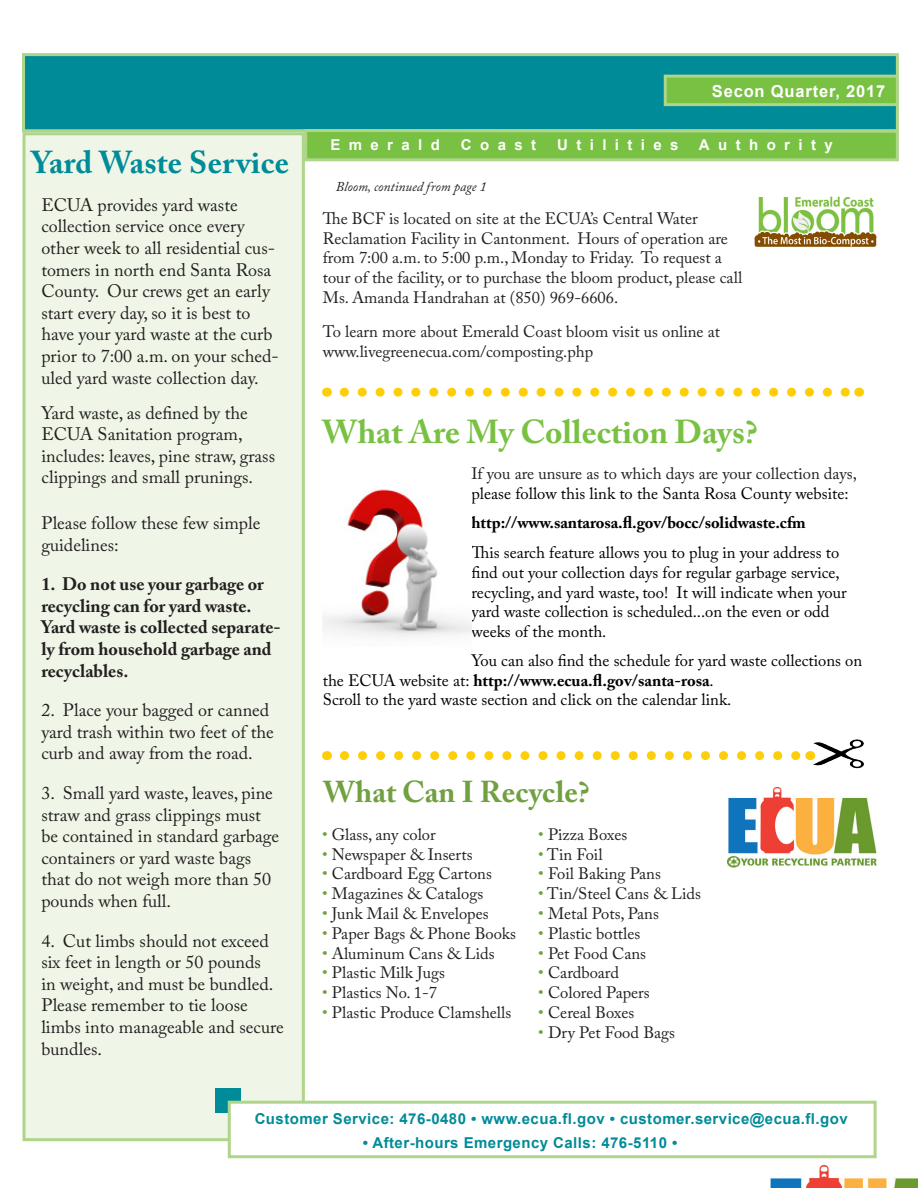
<style>
.page{position:relative;width:918px;height:1188px;background:#fff}
.page>*{position:absolute;margin:0;border:0;box-sizing:border-box;transform-origin:0 0}
.t1{font:700 33px "Adobe Caslon Pro";color:#79c142}
.t2{font:700 31.5px "Adobe Caslon Pro";letter-spacing:.01em;color:#008b98}
.t3{font:700 30px "Adobe Caslon Pro";color:#70a040}
.t4{font:18px/21.6px "Adobe Caslon Pro";color:#231f20}
.t5{font:700 18px/21.6px "Adobe Caslon Pro";color:#231f20}
.t6{font:16.5px/19.8px "Adobe Caslon Pro";color:#231f20}
.t7{font:16.5px/19.8px "Adobe Caslon Pro";color:#000}
.t8{font:700 16.5px "Adobe Caslon Pro";letter-spacing:-.005em;color:#000}
.t9{font:700 16.5px "Arial";letter-spacing:.05em;color:#fff}
.t10{font:700 15px "Arial";letter-spacing:.03em;color:#008b98}
.t11{font:700 15px "Arial";letter-spacing:.56em;color:#fff}
.t12{font:italic 13.5px "Adobe Caslon Pro";color:#231f20}
.s1{color:#000}
.s2{font-weight:700}
.s3{color:#70a040}
</style>
<div class="page">
<div style="left:24px;top:134px;width:279px;height:1006px;background:#eff6e8"></div>
<div style="left:22px;top:132px;width:283px;height:1009px;border:3px solid #aed589"></div>
<div style="left:22px;top:53px;width:877px;height:79px;background:#008b98;border:3px solid #aed589"></div>
<svg style="left:303px;top:127px;width:596px;height:36px;background:#81c45c"></svg>
<div style="left:664px;top:75px;width:235px;height:31px;background:#79c142;border:3px solid #aed589"></div>
<div style="left:215px;top:1089px;width:25px;height:24px;background:#008b98"></div>
<div style="left:228px;top:1101px;width:649px;height:57px;background:#fff;border:3px solid #aed589"></div>
<img style="left:322px;top:489px;width:150px;height:149px">
<svg style="left:344px;top:751px;width:457px;height:9px"></svg>
<img style="left:812px;top:739px;width:52px;height:30px">
<svg style="left:344px;top:388px;width:506px;height:9px"></svg>
<img style="left:727px;top:788px;width:150px;height:79px">
<img style="left:754px;top:196px;width:123px;height:51px">
<img style="left:770px;top:1165px;width:148px;height:23px">
<p class="t2" style="left:32px;top:144px;width:259px">Yard Waste Service</p>
<p class="t4" style="left:41px;top:194px;width:239px">ECUA provides yard waste collection service once every other week to all residential cus&shy;tomers in north end Santa Rosa<br>County. Our crews get an early start every day, so it is best to have your yard waste at the curb prior to 7:00 a.m. on your sched&shy;uled yard waste collection day.</p>
<p class="t4" style="left:41px;top:402px;width:235px">Yard waste, as defined by the<br>ECUA Sanitation program, includes: leaves, pine straw, grass clippings and small prunings.</p>
<p class="t4" style="left:41px;top:512px;width:221px">Please follow these few simple guidelines:</p>
<p class="t5" style="left:41px;top:573px;width:241px">1. Do not use your garbage or recycling can for yard waste.<br>Yard waste is collected separate&shy;ly from household garbage and recyclables.</p>
<p class="t4" style="left:41px;top:699px;width:234px">2. Place your bagged or canned yard trash within two feet of the curb and away from the road.</p>
<p class="t4" style="left:41px;top:782px;width:239px">3. Small yard waste, leaves, pine straw and grass clippings must be contained in standard garbage containers or yard waste bags that do not weigh more than 50 pounds when full.</p>
<p class="t4" style="left:41px;top:930px;width:244px">4. Cut limbs should not exceed six feet in length or 50 pounds<br>in weight, and must be bundled.<br>Please remember to tie loose limbs into manageable and secure bundles.</p>
<p class="t9" style="left:712px;top:80px;width:175px">Secon Quarter, 2017</p>
<p class="t11" style="left:330px;top:135px;width:111px">Emerald</p>
<p class="t11" style="left:461px;top:135px;width:77px">Coast</p>
<p class="t11" style="left:557px;top:135px;width:123px">Utilities</p>
<p class="t11" style="left:699px;top:135px;width:135px">Authority</p>
<p class="t12" style="left:336px;top:179px;width:152px">Bloom, continued from page 1</p>
<p class="t6" style="left:323px;top:208px;width:421px">The BCF is located on site at the ECUA’s Central Water Reclamation Facility in Cantonment. Hours of operation are from 7:00 a.m. to 5:00 p.m., Monday to Friday. To request a tour of the facility, or to purchase the bloom product, please call Ms. Amanda Handrahan at (850) 969-6606.</p>
<p class="t6" style="left:323px;top:322px;width:399px">To learn more about Emerald Coast bloom visit us online at www.livegreenecua.com/composting.php</p>
<p class="t1" style="left:322px;top:412px;width:437px">What Are My Collection Days?</p>
<p class="t6" style="left:472px;top:464px;width:387px">If you are unsure as to which days are your collection days, <span class="s1">please follow this link to the Santa Rosa County website:</span></p>
<p class="t8" style="left:472px;top:512px;width:336px">http://www.santarosa.fl.gov/bocc/solidwaste.cfm</p>
<p class="t7" style="left:472px;top:542px;width:377px">This search feature allows you to plug in your address to find out your collection days for regular garbage service, recycling, and yard waste, too! It will indicate when your yard waste collection is scheduled...on the even or odd weeks of the month.</p>
<p class="t7" style="left:323px;top:650px;width:541px;text-indent:149px">You can also find the schedule for yard waste collections on the ECUA website at: <span class="s2">http://www.ecua.fl.gov/santa-rosa</span>.<br>Scroll to the yard waste section and click on the calendar link.</p>
<p class="t3" style="left:323px;top:774px;width:268px">What Can I Recycle?</p>
<p class="t6" style="left:322px;top:824px;width:115px"><span class="s3">•</span> Glass, any color</p>
<p class="t6" style="left:322px;top:844px;width:152px"><span class="s3">•</span> Newspaper &amp; Inserts</p>
<p class="t6" style="left:322px;top:864px;width:171px"><span class="s3">•</span> Cardboard Egg Cartons</p>
<p class="t6" style="left:322px;top:884px;width:163px"><span class="s3">•</span> Magazines &amp; Catalogs</p>
<p class="t6" style="left:322px;top:903px;width:168px"><span class="s3">•</span> Junk Mail &amp; Envelopes</p>
<p class="t6" style="left:322px;top:923px;width:196px"><span class="s3">•</span> Paper Bags &amp; Phone Books</p>
<p class="t6" style="left:322px;top:943px;width:174px"><span class="s3">•</span> Aluminum Cans &amp; Lids</p>
<p class="t6" style="left:322px;top:963px;width:124px"><span class="s3">•</span> Plastic Milk Jugs</p>
<p class="t6" style="left:322px;top:983px;width:116px"><span class="s3">•</span> Plastics No. 1-7</p>
<p class="t6" style="left:322px;top:1002px;width:191px"><span class="s3">•</span> Plastic Produce Clamshells</p>
<p class="t6" style="left:538px;top:824px;width:91px"><span class="s3">•</span> Pizza Boxes</p>
<p class="t6" style="left:538px;top:844px;width:66px"><span class="s3">•</span> Tin Foil</p>
<p class="t6" style="left:538px;top:864px;width:124px"><span class="s3">•</span> Foil Baking Pans</p>
<p class="t6" style="left:538px;top:884px;width:164px"><span class="s3">•</span> Tin/Steel Cans &amp; Lids</p>
<p class="t6" style="left:538px;top:903px;width:122px"><span class="s3">•</span> Metal Pots, Pans</p>
<p class="t6" style="left:538px;top:923px;width:104px"><span class="s3">•</span> Plastic bottles</p>
<p class="t6" style="left:538px;top:943px;width:109px"><span class="s3">•</span> Pet Food Cans</p>
<p class="t6" style="left:538px;top:963px;width:82px"><span class="s3">•</span> Cardboard</p>
<p class="t6" style="left:538px;top:983px;width:113px"><span class="s3">•</span> Colored Papers</p>
<p class="t6" style="left:538px;top:1002px;width:98px"><span class="s3">•</span> Cereal Boxes</p>
<p class="t6" style="left:538px;top:1022px;width:138px"><span class="s3">•</span> Dry Pet Food Bags</p>
<p class="t10" style="left:255px;top:1108px;width:595px">Customer Service: 476-0480 • www.ecua.fl.gov • customer.service@ecua.fl.gov</p>
<p class="t10" style="left:363px;top:1132px;width:316px">• After-hours Emergency Calls: 476-5110 •</p>
</div>
